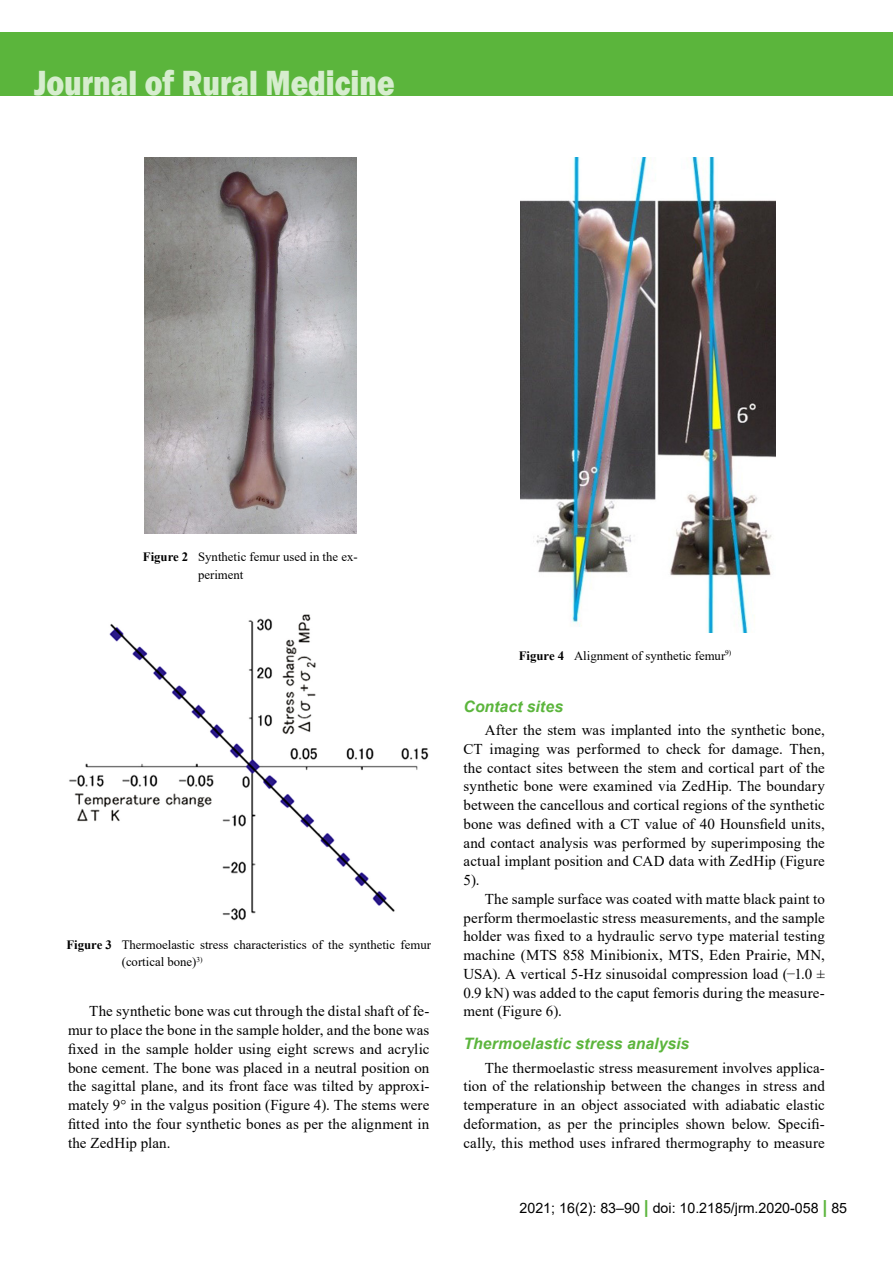
<style>
.page{position:relative;width:893px;height:1263px;background:#fff}
.page>*{position:absolute;margin:0;border:0;box-sizing:border-box;transform-origin:0 0}
.t1{font:800 36px "Franklin Gothic";color:#d6edce;scale:.83 1}
.t2{font:italic 700 15.75px "Arial";color:#5bb53c}
.t3{font:15px/18.8px "Times New Roman";letter-spacing:.005em;color:#000;text-align:justify}
.t4{font:14.25px "Arial";color:#000}
.t5{font:12.75px/17.2px "Times New Roman";color:#000}
.s1{font-weight:700}
.s2{font-weight:700;font-size:18px;color:#5bb53c}
</style>
<div class="page">
<div style="left:0;top:32px;width:893px;height:64px;background:#5bb53c"></div>
<img style="left:144px;top:157px;width:212px;height:377px">
<img style="left:69px;top:614px;width:360px;height:307px">
<img style="left:520px;top:157px;width:255px;height:475px">
<h1 class="t1" style="left:34px;top:59px;width:436px">Journal of Rural Medicine</h1>
<p class="t5" style="left:198px;top:548px;width:161px;text-indent:-55px"><span class="s1">Figure 2</span> Synthetic femur used in the ex&shy;periment</p>
<p class="t5" style="left:122px;top:935px;width:311px;text-indent:-55px"><span class="s1">Figure 3</span> Thermoelastic stress characteristics of the synthetic femur (cortical bone)<sup>3)</sup></p>
<p class="t3" style="left:68px;top:1001px;width:363px;text-indent:21px">The synthetic bone was cut through the distal shaft of fe&shy;mur to place the bone in the sample holder, and the bone was fixed in the sample holder using eight screws and acrylic bone cement. The bone was placed in a neutral position on the sagittal plane, and its front face was tilted by approxi&shy;mately 9° in the valgus position (Figure 4). The stems were fitted into the four synthetic bones as per the alignment in the ZedHip plan.</p>
<p class="t5" style="left:519px;top:646px;width:214px"><span class="s1">Figure 4</span> Alignment of synthetic femur<sup>9)</sup></p>
<p class="t2" style="left:463px;top:696px;width:101px">Contact sites</p>
<p class="t3" style="left:463px;top:720px;width:363px;text-indent:21px">After the stem was implanted into the synthetic bone, CT imaging was performed to check for damage. Then, the contact sites between the stem and cortical part of the synthetic bone were examined via ZedHip. The boundary between the cancellous and cortical regions of the synthetic bone was defined with a CT value of 40 Hounsfield units, and contact analysis was performed by superimposing the actual implant position and CAD data with ZedHip (Figure 5).</p>
<p class="t3" style="left:463px;top:889px;width:363px;text-indent:21px">The sample surface was coated with matte black paint to perform thermoelastic stress measurements, and the sample holder was fixed to a hydraulic servo type material testing machine (MTS 858 Minibionix, MTS, Eden Prairie, MN, USA). A vertical 5-Hz sinusoidal compression load (−1.0 ± 0.9 kN) was added to the caput femoris during the measure&shy;ment (Figure 6).</p>
<p class="t2" style="left:463px;top:1033px;width:227px">Thermoelastic stress analysis</p>
<p class="t3" style="left:463px;top:1058px;width:363px;text-indent:21px">The thermoelastic stress measurement involves applica&shy;tion of the relationship between the changes in stress and temperature in an object associated with adiabatic elastic deformation, as per the principles shown below. Specifi&shy;cally, this method uses infrared thermography to measure</p>
<p class="t4" style="left:519px;top:1198px;width:329px">2021; 16(2): 83–90 <span class="s2">|</span> doi: 10.2185/jrm.2020-058 <span class="s2">|</span> 85</p>
</div>
